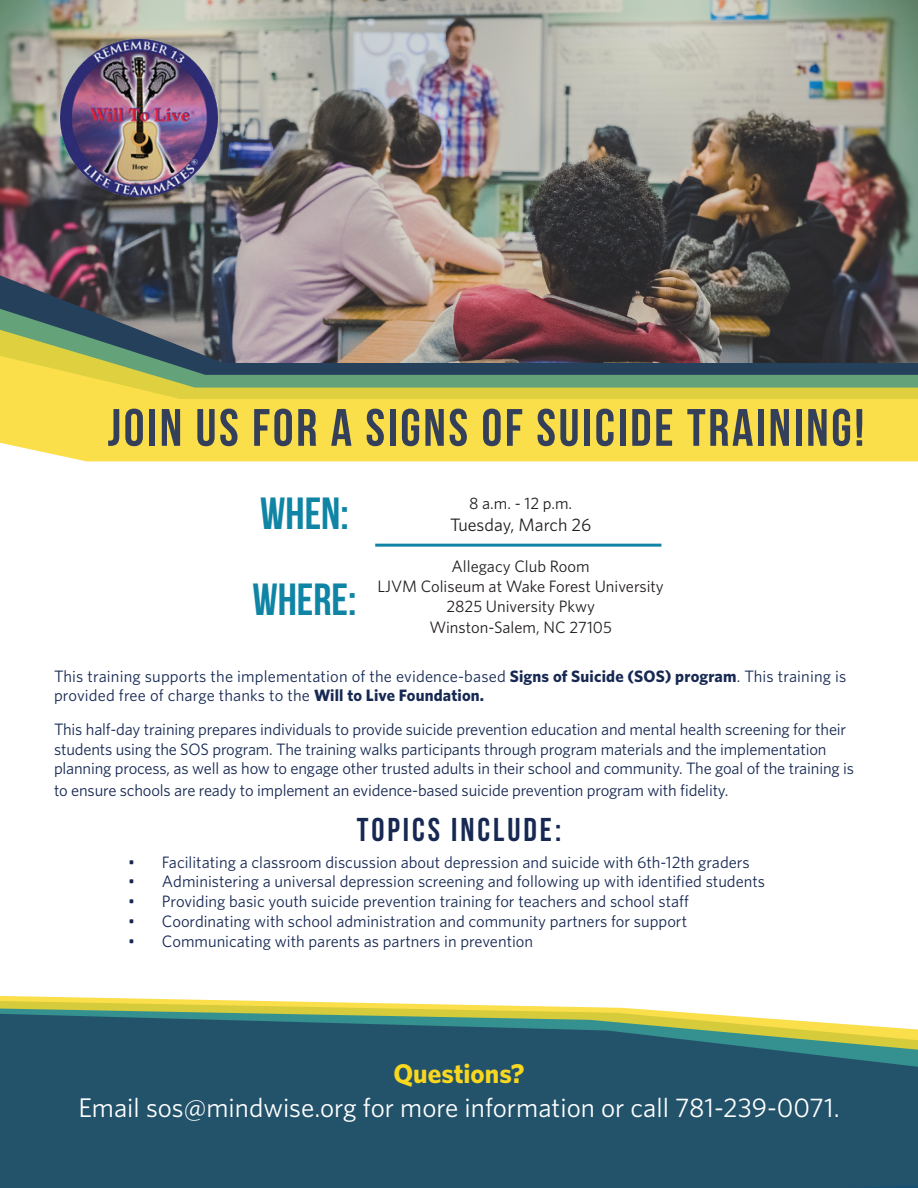
<style>
.page{position:relative;width:918px;height:1188px;background:#fff}
.page>*{position:absolute;margin:0;border:0;box-sizing:border-box;transform-origin:0 0}
.t1{font:52.5px "Bebas Neue";letter-spacing:.05em;color:#343f59}
.t2{font:45px "Bebas Neue";color:#0f84a4}
.t3{font:33px "Bebas Neue";letter-spacing:.09em;color:#172953}
.t4{font:27px "Whitney";color:#fff}
.t5{font:700 27px "Whitney";color:#fad71f}
.t6{font:18px "Whitney";color:#231f20}
.t7{font:16.5px/19.8px "Whitney";letter-spacing:-.01em;color:#172953}
.t8{font:16.5px/19.8px "Whitney";letter-spacing:.01em;color:#172953}
.t9{font:16.5px/19.8px "Whitney";color:#231f20;text-align:center}
.s1{font-weight:700}
</style>
<div class="page">
<svg style="left:0;top:388px;width:918px;height:73px;fill:#fade4a"></svg>
<svg style="left:0;top:995px;width:918px;height:193px;fill:#23536b"></svg>
<svg style="left:0;top:375px;width:918px;height:13px;fill:#64a37a"></svg>
<svg style="left:0;top:363px;width:918px;height:12px;fill:#25405a"></svg>
<img style="left:0;top:0;width:918px;height:363px">
<img style="left:60px;top:40px;width:157px;height:156px">
<hr style="left:375px;top:544px;width:286px;height:3px;background:#0f84a4">
<h1 class="t1" style="left:108px;top:399px;width:758px">JOIN US FOR A SIGNS OF SUICIDE TRAINING!</h1>
<h2 class="t2" style="left:260px;top:489px;width:90px">WHEN:</h2>
<p class="t9" style="left:469px;top:493px;width:105px">8 a.m. - 12 p.m.</p>
<p class="t6" style="left:450px;top:513px;width:143px">Tuesday, March 26</p>
<p class="t9" style="left:377px;top:556px;width:288px">Allegacy Club Room<br>LJVM Coliseum at Wake Forest University<br>2825 University Pkwy</p>
<p class="t9" style="left:429px;top:617px;width:184px">Winston-Salem, NC 27105</p>
<h2 class="t2" style="left:252px;top:575px;width:106px">WHERE:</h2>
<p class="t8" style="left:54px;top:666px;width:794px">This training supports the implementation of the evidence-based <span class="s1">Signs of Suicide (SOS) program</span>. This training is provided free of charge thanks to the <span class="s1">Will to Live Foundation.</span></p>
<p class="t7" style="left:54px;top:719px;width:802px">This half-day training prepares individuals to provide suicide prevention education and mental health screening for their students using the SOS program. The training walks participants through program materials and the implementation planning process, as well as how to engage other trusted adults in their school and community. The goal of the training is</p>
<p class="t7" style="left:54px;top:780px;width:676px">to ensure schools are ready to implement an evidence-based suicide prevention program with fidelity.</p>
<h3 class="t3" style="left:357px;top:811px;width:206px">TOPICS INCLUDE:</h3>
<p class="t7" style="left:128px;top:851px;width:623px">• Facilitating a classroom discussion about depression and suicide with 6th-12th graders</p>
<p class="t7" style="left:128px;top:871px;width:638px">• Administering a universal depression screening and following up with identified students</p>
<p class="t7" style="left:128px;top:891px;width:562px">• Providing basic youth suicide prevention training for teachers and school staff</p>
<p class="t7" style="left:128px;top:911px;width:561px">• Coordinating with school administration and community partners for support</p>
<p class="t7" style="left:128px;top:931px;width:407px">• Communicating with parents as partners in prevention</p>
<h3 class="t5" style="left:393px;top:1056px;width:133px">Questions?</h3>
<h3 class="t4" style="left:78px;top:1089px;width:763px">Email sos@mindwise.org for more information or call 781-239-0071.</h3>
</div>
